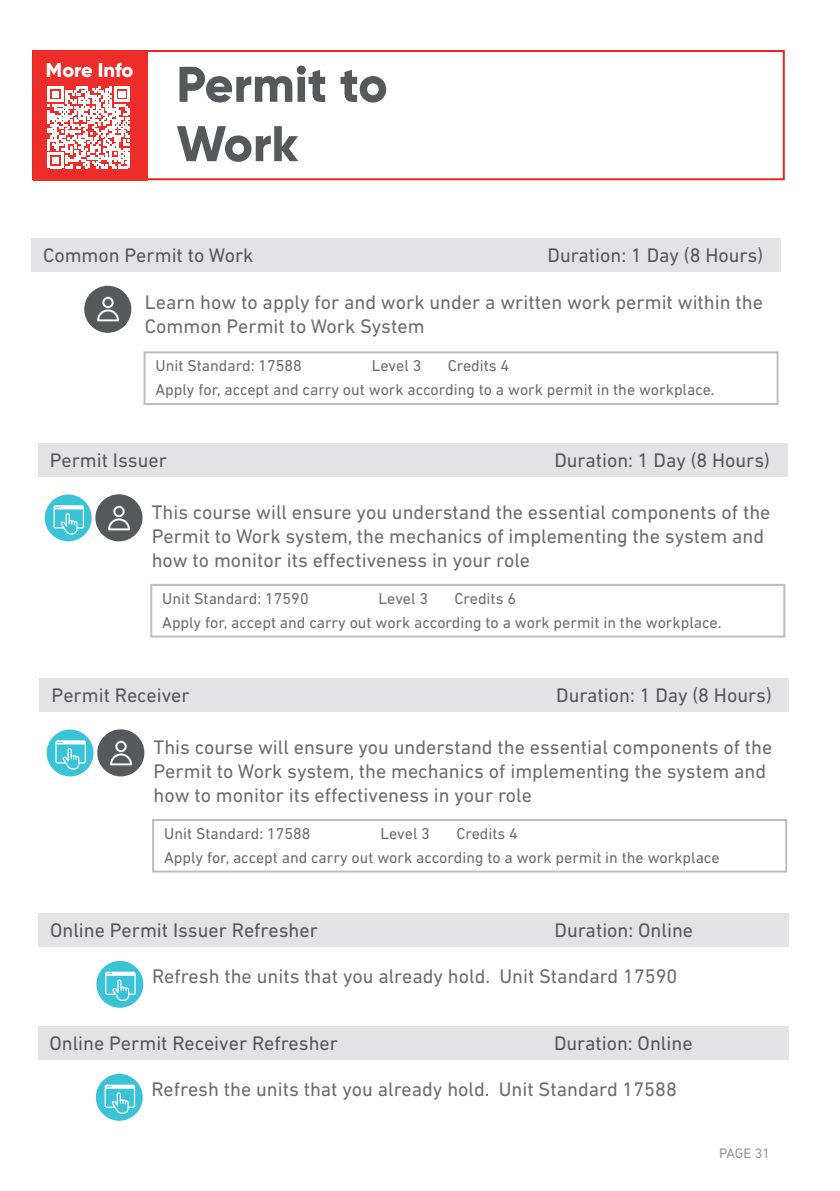
<style>
.page{position:relative;width:840px;height:1191px;background:#fff}
.page>*{position:absolute;margin:0;border:0;box-sizing:border-box;transform-origin:0 0}
.t1{font:800 50px/59.4px "Gilroy";color:#57585a}
.t2{font:20px/24px "DIN Next LT Pro";color:#6c6d70}
.t3{font:20px "DIN Next LT Pro";color:#57585a}
.t4{font:800 20px "Gilroy";color:#fff}
.t5{font:16px/23.8px "DIN Next LT Pro";color:#6c6d70}
.t6{font:14px "DIN Next LT Pro";letter-spacing:-.01em;color:#939598}
</style>
<div class="page">
<div style="left:38px;top:913px;width:750px;height:33px;background:#e3e3e5"></div>
<div style="left:96px;top:961px;width:47px;height:46px;background:#3ac2d7;border-radius:50%"></div>
<svg style="left:105px;top:971px;width:31px;height:30px"></svg>
<div style="left:38px;top:1026px;width:749px;height:33px;background:#e3e3e5"></div>
<div style="left:96px;top:1073px;width:47px;height:47px;background:#3ac2d7;border-radius:50%"></div>
<svg style="left:104px;top:1084px;width:31px;height:30px"></svg>
<div style="left:32px;top:50px;width:752px;height:130px;border:2px solid #e42625"></div>
<div style="left:33px;top:51px;width:115px;height:129px;background:#ec2d29"></div>
<svg style="left:48px;top:86px;width:82px;height:82px"></svg>
<hr style="left:127px;top:153px;width:3px;height:15px;background:#fff">
<div style="left:31px;top:238px;width:748px;height:34px;background:#e3e3e5"></div>
<div style="left:143px;top:351px;width:635px;height:54px;border:2px solid #bfbebe"></div>
<img style="left:84px;top:286px;width:47px;height:46px">
<div style="left:38px;top:443px;width:748px;height:33px;background:#e3e3e5"></div>
<div style="left:150px;top:584px;width:634px;height:53px;border:2px solid #bfbebe"></div>
<img style="left:95px;top:494px;width:47px;height:47px">
<div style="left:45px;top:494px;width:47px;height:47px;background:#3ac2d7;border-radius:50%"></div>
<svg style="left:53px;top:505px;width:31px;height:29px"></svg>
<div style="left:40px;top:678px;width:748px;height:33px;background:#e3e3e5"></div>
<div style="left:152px;top:819px;width:634px;height:53px;border:2px solid #bfbebe"></div>
<img style="left:97px;top:729px;width:47px;height:47px">
<div style="left:47px;top:729px;width:46px;height:47px;background:#3ac2d7;border-radius:50%"></div>
<svg style="left:55px;top:740px;width:31px;height:29px"></svg>
<p class="t4" style="left:46px;top:57px;width:89px">More Info</p>
<h1 class="t1" style="left:176px;top:54px;width:212px">Permit to<br>Work</h1>
<p class="t3" style="left:43px;top:244px;width:212px">Common Permit to Work</p>
<p class="t3" style="left:547px;top:244px;width:217px">Duration: 1 Day (8 Hours)</p>
<p class="t2" style="left:145px;top:289px;width:619px">Learn how to apply for and work under a written work permit within the<br>Common Permit to Work System</p>
<p class="t5" style="left:155px;top:354px;width:148px">Unit Standard: 17588</p>
<p class="t5" style="left:371px;top:354px;width:51px">Level 3</p>
<p class="t5" style="left:155px;top:354px;width:560px;text-indent:292px">Credits 4<br>Apply for, accept and carry out work according to a work permit in the workplace.</p>
<p class="t3" style="left:50px;top:448px;width:119px">Permit Issuer</p>
<p class="t3" style="left:554px;top:448px;width:217px">Duration: 1 Day (8 Hours)</p>
<p class="t2" style="left:152px;top:500px;width:620px">This course will ensure you understand the essential components of the<br>Permit to Work system, the mechanics of implementing the system and how to monitor its effectiveness in your role</p>
<p class="t5" style="left:162px;top:586px;width:148px">Unit Standard: 17590</p>
<p class="t5" style="left:378px;top:586px;width:51px">Level 3</p>
<p class="t5" style="left:162px;top:586px;width:560px;text-indent:292px">Credits 6<br>Apply for, accept and carry out work according to a work permit in the workplace.</p>
<p class="t3" style="left:52px;top:683px;width:139px">Permit Receiver</p>
<p class="t3" style="left:556px;top:683px;width:217px">Duration: 1 Day (8 Hours)</p>
<p class="t2" style="left:153px;top:735px;width:620px">This course will ensure you understand the essential components of the<br>Permit to Work system, the mechanics of implementing the system and how to monitor its effectiveness in your role</p>
<p class="t5" style="left:164px;top:821px;width:148px">Unit Standard: 17588</p>
<p class="t5" style="left:380px;top:821px;width:51px">Level 3</p>
<p class="t5" style="left:164px;top:821px;width:556px;text-indent:292px">Credits 4<br>Apply for, accept and carry out work according to a work permit in the workplace</p>
<p class="t3" style="left:50px;top:918px;width:269px">Online Permit Issuer Refresher</p>
<p class="t3" style="left:554px;top:918px;width:140px">Duration: Online</p>
<p class="t2" style="left:152px;top:964px;width:526px">Refresh the units that you already hold. Unit Standard 17590</p>
<p class="t3" style="left:49px;top:1031px;width:290px">Online Permit Receiver Refresher</p>
<p class="t3" style="left:553px;top:1031px;width:140px">Duration: Online</p>
<p class="t2" style="left:151px;top:1077px;width:526px">Refresh the units that you already hold. Unit Standard 17588</p>
<p class="t6" style="left:718px;top:1145px;width:52px">PAGE 31</p>
</div>
